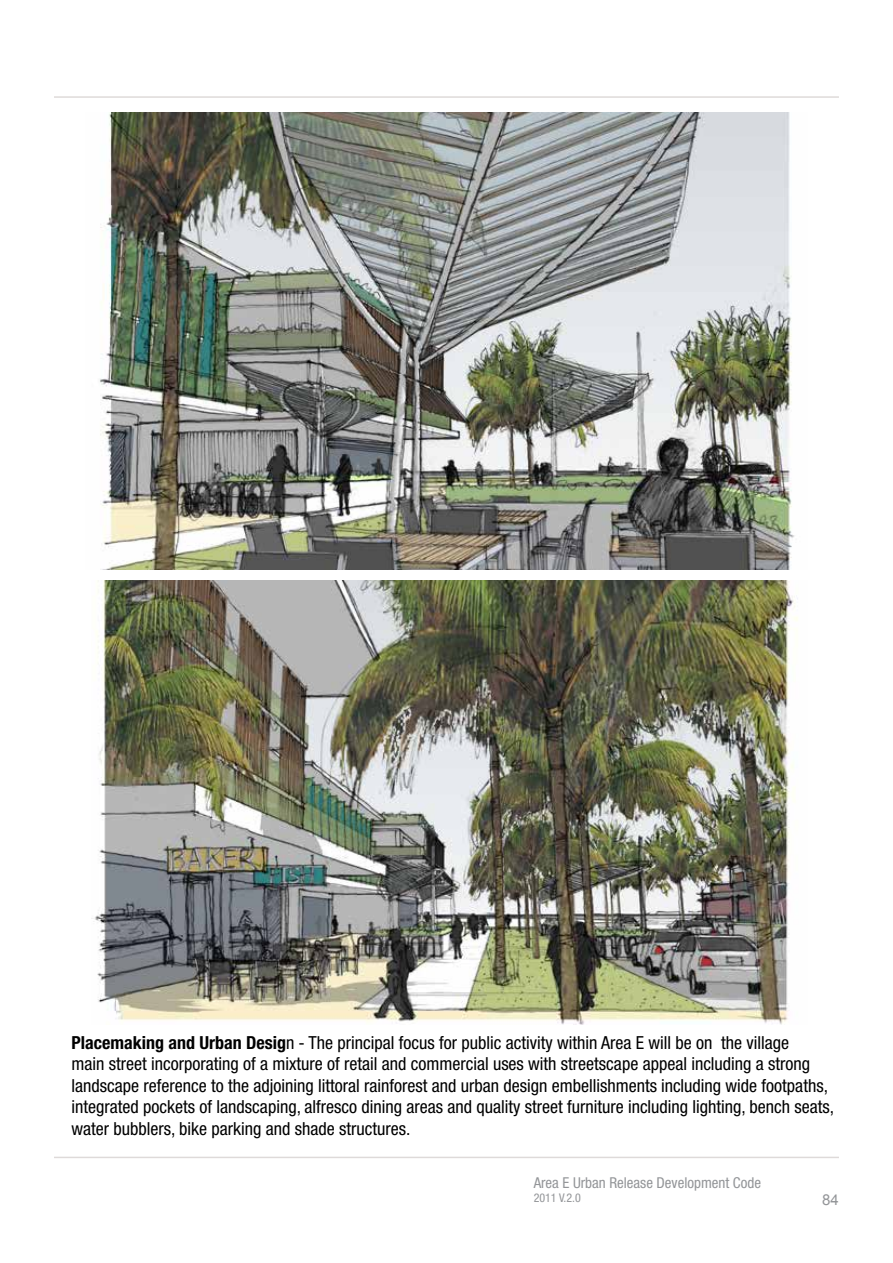
<style>
.page{position:relative;width:893px;height:1263px;background:#fff}
.page>*{position:absolute;margin:0;border:0;box-sizing:border-box;transform-origin:0 0}
.t1{font:condensed 18px/21.6px "Helvetica Neue LT Std";color:#000}
.t2{font:condensed 15px "Helvetica Neue LT Std";color:#939598}
.t3{font:15px "Arial";color:#939598}
.t4{font:condensed 12px "Helvetica Neue LT Std";color:#939598}
.s1{font-weight:700}
</style>
<div class="page">
<hr style="left:54px;top:96px;width:785px;height:2px;background:#bdb6b3">
<hr style="left:54px;top:1157px;width:785px;height:1px;background:#bdb6b3">
<img style="left:100px;top:113px;width:695px;height:457px">
<img style="left:91px;top:580px;width:707px;height:445px">
<p class="t1" style="left:71px;top:1031px;width:764px"><span class="s1">Placemaking and Urban Desig</span>n - The principal focus for public activity within Area E will be on the village<br>main street incorporating of a mixture of retail and commercial uses with streetscape appeal including a strong landscape reference to the adjoining littoral rainforest and urban design embellishments including wide footpaths, integrated pockets of landscaping, alfresco dining areas and quality street furniture including lighting, bench seats, water bubblers, bike parking and shade structures.</p>
<p class="t2" style="left:534px;top:1173px;width:229px">Area E Urban Release Development Code</p>
<p class="t4" style="left:534px;top:1191px;width:49px">2011 V.2.0</p>
<p class="t3" style="left:822px;top:1189px;width:18px">84</p>
</div>
